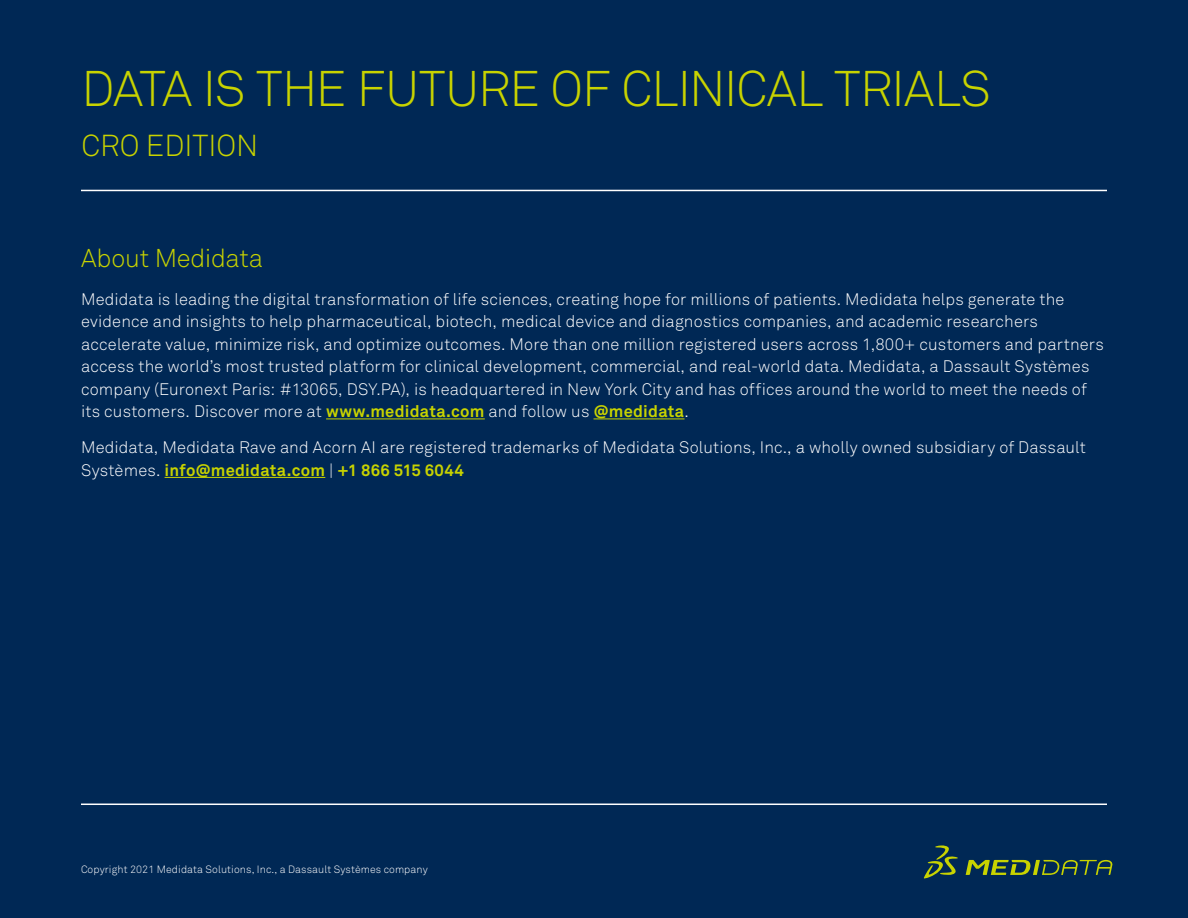
<style>
.page{position:relative;width:1188px;height:918px;background:#002855}
.page>*{position:absolute;margin:0;border:0;box-sizing:border-box;transform-origin:0 0}
.t1{font:300 49.5px "Akkurat Std";letter-spacing:-.02em;color:#c8d300}
.t2{font:300 30px "Akkurat Std";color:#c8d300}
.t3{font:300 25.5px "Akkurat Std";letter-spacing:-.01em;color:#c8d300}
.t4{font:300 16.5px/22.5px "Akkurat Std";letter-spacing:.01em;color:#fff}
.t5{font:300 10.5px "Akkurat Std";letter-spacing:.01em;color:#fff}
.s1{font-weight:700;color:#c8d300}
</style>
<div class="page">
<hr style="left:81px;top:804px;width:1026px;height:1px;background:#fff">
<hr style="left:81px;top:190px;width:1026px;height:1px;background:#fff">
<hr style="left:326px;top:419px;width:159px;height:1px;background:#c8d300">
<hr style="left:594px;top:419px;width:91px;height:1px;background:#c8d300">
<hr style="left:165px;top:477px;width:160px;height:1px;background:#c8d300">
<svg style="left:924px;top:845px;width:34px;height:34px"></svg>
<svg style="left:966px;top:860px;width:147px;height:15px"></svg>
<h1 class="t1" style="left:81px;top:60px;width:911px">DATA IS THE FUTURE OF CLINICAL TRIALS</h1>
<h2 class="t2" style="left:81px;top:127px;width:179px">CRO EDITION</h2>
<h3 class="t3" style="left:81px;top:243px;width:184px">About Medidata</h3>
<p class="t4" style="left:81px;top:288px;width:1024px">Medidata is leading the digital transformation of life sciences, creating hope for millions of patients. Medidata helps generate the evidence and insights to help pharmaceutical, biotech, medical device and diagnostics companies, and academic researchers accelerate value, minimize risk, and optimize outcomes. More than one million registered users across 1,800+ customers and partners access the world’s most trusted platform for clinical development, commercial, and real-world data. Medidata, a Dassault Systèmes company (Euronext Paris: #13065, DSY.PA), is headquartered in New York City and has offices around the world to meet the needs of its customers. Discover more at <span class="s1">www.medidata.com</span> and follow us <span class="s1">@medidata</span>.</p>
<p class="t4" style="left:81px;top:436px;width:1006px">Medidata, Medidata Rave and Acorn AI are registered trademarks of Medidata Solutions, Inc., a wholly owned subsidiary of Dassault<br>Systèmes. <span class="s1">info@medidata.com</span> | <span class="s1">+1 866 515 6044</span></p>
<p class="t5" style="left:81px;top:863px;width:348px">Copyright 2021 Medidata Solutions, Inc., a Dassault Systèmes company</p>
</div>
